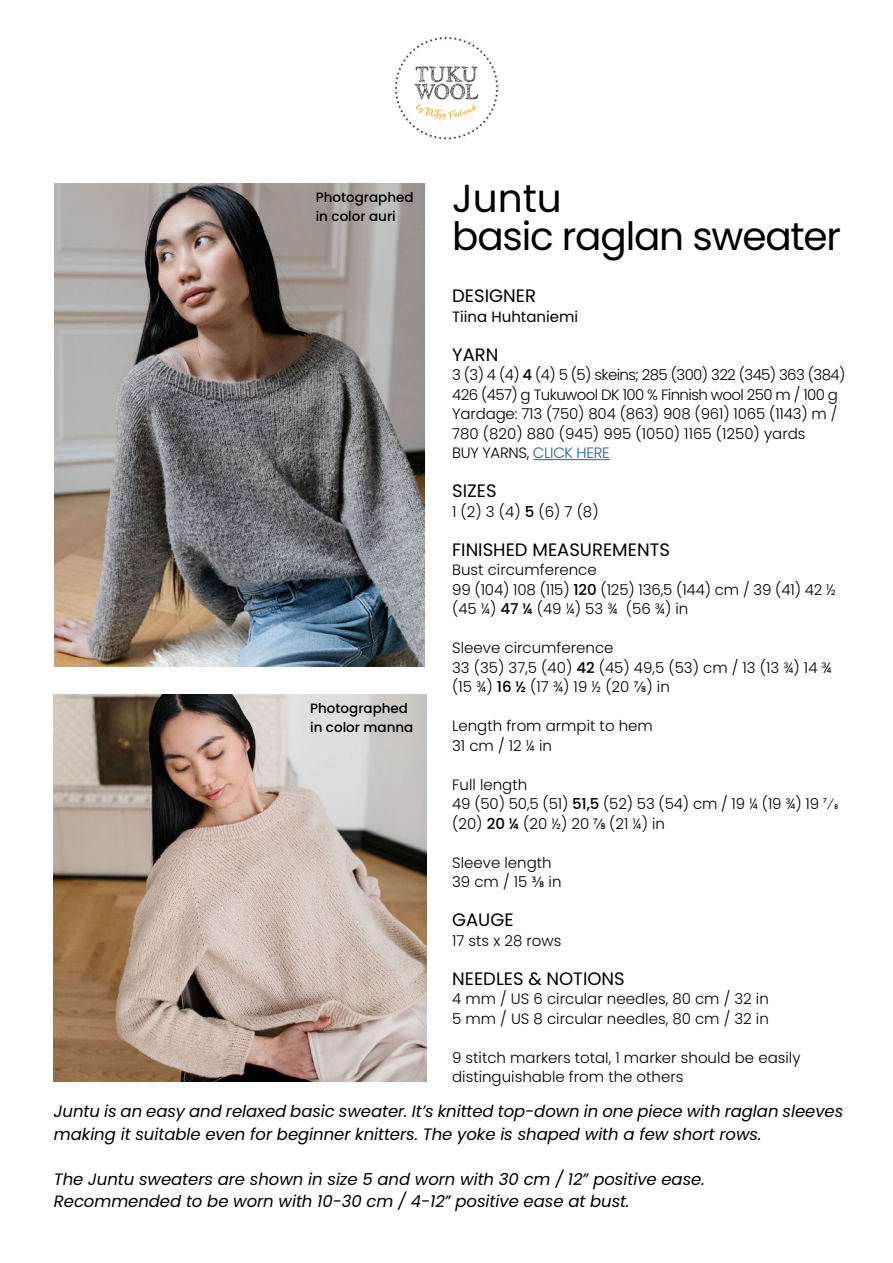
<style>
.page{position:relative;width:893px;height:1263px;background:#fff}
.page>*{position:absolute;margin:0;border:0;box-sizing:border-box;transform-origin:0 0}
.t1{font:39px/37.5px "Poppins";letter-spacing:-.03em;color:#000}
.t2{font:18px "Poppins";color:#000}
.t3{font:italic 16.5px/22.5px "Poppins";letter-spacing:-.005em;color:#000}
.t4{font:300 15px/19.5px "Poppins";color:#000}
.t5{font:300 15px/19.5px "Poppins";letter-spacing:-.02em;color:#000}
.t6{font:15px "Poppins";color:#000}
.t7{font:500 13.5px/19.5px "Poppins";color:#000}
.s1{font-weight:500}
.s2{color:#215e9e}
.s3{font-family:"Ubuntu"}
.s4{font-family:"Urbanist"}
</style>
<div class="page">
<img style="left:54px;top:184px;width:370px;height:483px">
<hr style="left:533px;top:459px;width:77px;height:1px;background:#215e9e">
<img style="left:394px;top:36px;width:105px;height:104px">
<img style="left:54px;top:694px;width:372px;height:387px">
<h1 class="t1" style="left:452px;top:180px;width:390px">Juntu<br>basic raglan sweater</h1>
<p class="t2" style="left:452px;top:285px;width:85px">DESIGNER</p>
<p class="t6" style="left:452px;top:308px;width:128px">Tiina Huhtaniemi</p>
<p class="t2" style="left:452px;top:344px;width:48px">YARN</p>
<p class="t5" style="left:452px;top:365px;width:395px">3 (3) 4 (4) <span class="s1">4</span> (4) 5 (5) skeins; 285 (300) 322 (345) 363 (384)<br>426 (457) g Tukuwool DK 100 % Finnish wool 250 m / 100 g Yardage: 713 (750) 804 (863) 908 (961) 1065 (1143) m / 780 (820) 880 (945) 995 (1050) 1165 (1250) yards<br>BUY YARNS, <span class="s2">CLICK HERE</span></p>
<p class="t2" style="left:452px;top:480px;width:46px">SIZES</p>
<p class="t4" style="left:452px;top:502px;width:148px">1 (2) 3 (4) <span class="s1">5</span> (6) 7 (8)</p>
<p class="t2" style="left:452px;top:539px;width:219px">FINISHED MEASUREMENTS</p>
<p class="t4" style="left:452px;top:560px;width:385px">Bust circumference<br>99 (104) 108 (115) <span class="s1">120</span> (125) 136,5 (144) cm / 39 (41) 42 ½ (45 ¼) <span class="s1">47 ¼</span> (49 ¼) 53 ¾ (56 ¾) in</p>
<p class="t4" style="left:452px;top:638px;width:381px">Sleeve circumference<br>33 (35) 37,5 (40) <span class="s1">42</span> (45) 49,5 (53) cm / 13 (13 ¾) 14 ¾ (15 ¾) <span class="s1">16 ½</span> (17 ¾) 19 ½ (20 <span class="s3">⅞</span>) in</p>
<p class="t4" style="left:452px;top:716px;width:202px">Length from armpit to hem<br>31 cm / 12 ¼ in</p>
<p class="t4" style="left:452px;top:775px;width:388px">Full length<br>49 (50) 50,5 (51) <span class="s1">51,5</span> (52) 53 (54) cm / 19 ¼ (19 ¾) 19 <span class="s4">⅞ </span>(20) <span class="s1">20 ¼</span> (20 ½) 20 <span class="s3">⅞</span> (21 ¼) in</p>
<p class="t4" style="left:452px;top:853px;width:111px">Sleeve length<br>39 cm / 15 <span class="s3">⅜</span> in</p>
<p class="t2" style="left:452px;top:909px;width:63px">GAUGE</p>
<p class="t4" style="left:452px;top:931px;width:111px">17 sts x 28 rows</p>
<p class="t2" style="left:452px;top:968px;width:174px">NEEDLES &amp; NOTIONS</p>
<p class="t4" style="left:452px;top:989px;width:318px">4 mm / US 6 circular needles, 80 cm / 32 in<br>5 mm / US 8 circular needles, 80 cm / 32 in</p>
<p class="t4" style="left:452px;top:1048px;width:350px">9 stitch markers total, 1 marker should be easily distinguishable from the others</p>
<p class="t3" style="left:54px;top:1100px;width:791px">Juntu is an easy and relaxed basic sweater. It’s knitted top-down in one piece with raglan sleeves making it suitable even for beginner knitters. The yoke is shaped with a few short rows.</p>
<p class="t3" style="left:54px;top:1167px;width:652px">The Juntu sweaters are shown in size 5 and worn with 30 cm / 12” positive ease.<br>Recommended to be worn with 10-30 cm / 4-12” positive ease at bust.</p>
<p class="t7" style="left:316px;top:187px;width:99px">Photographed in color auri</p>
<p class="t7" style="left:310px;top:698px;width:105px">Photographed in color manna</p>
</div>
